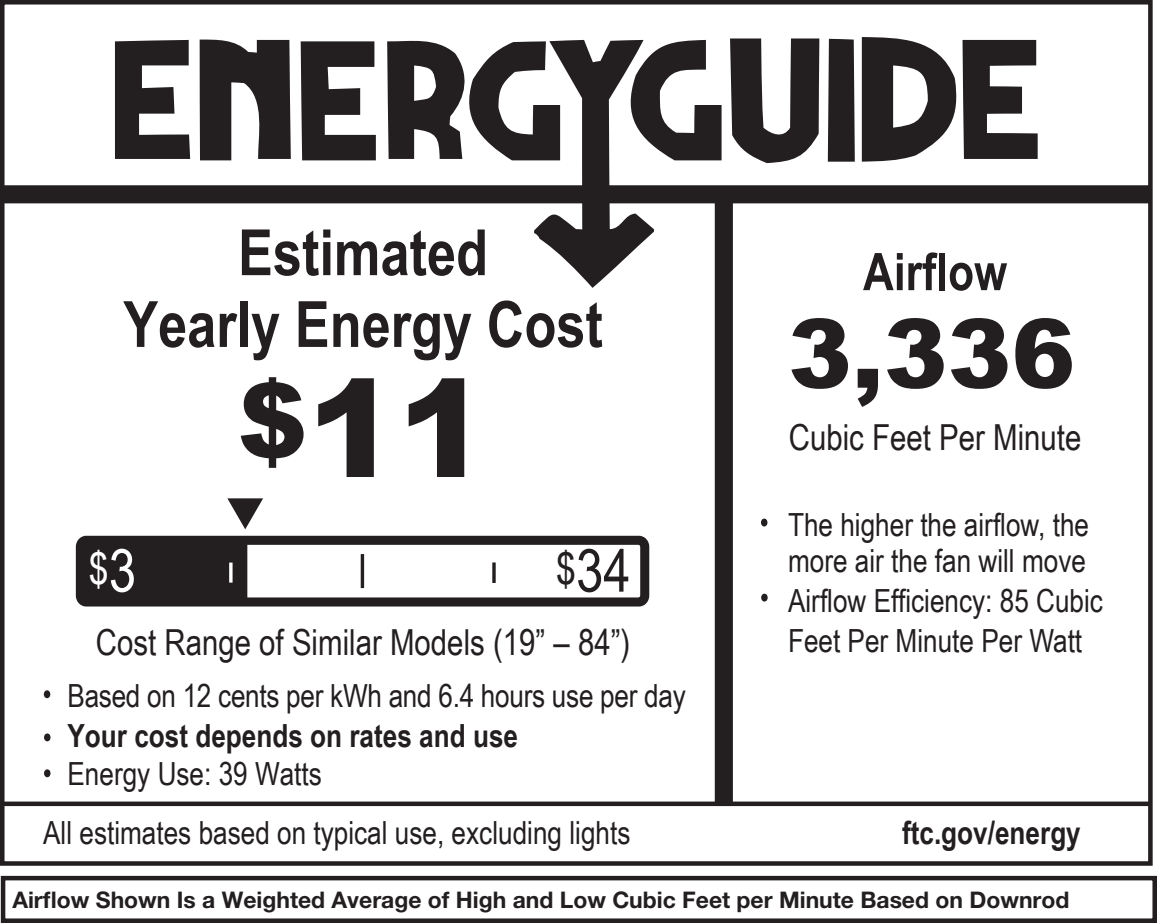
<style>
.page{position:relative;width:1157px;height:923px;background:#fff}
.page>*{position:absolute;margin:0;border:0;box-sizing:border-box;transform-origin:0 0}
.t1{font:900 135.6px "Arial";color:#231f20}
.t2{font:900 95.6px "Arial";color:#231f20}
.t3{font:700 63.6px/71.6px "Arial Narrow";color:#231f20;text-align:center}
.t4{font:59.6px "Arial Narrow";color:#231f20}
.t5{font:700 52px "Arial Narrow";color:#231f20}
.t6{font:44px "Arial Narrow";color:#fff}
.t7{font:36px "Arial Narrow";color:#231f20}
.t8{font:32px/36px "Arial Narrow";color:#231f20}
.t9{font:700 32px "Arial Narrow";color:#231f20}
.t10{font:700 22.8px "Helvetica Neue LT Pro";color:#231f20}
.s1{font-size:103.6px}
.s2{font-size:59.6px}
.s3{font-size:44px}
</style>
<div class="page">
<div style="left:0;top:0;width:1152px;height:865px;border:5px solid #231f20"></div>
<div style="left:2px;top:185px;width:1148px;height:18px;background:#231f20"></div>
<div style="left:2px;top:801px;width:1148px;height:5px;background:#231f20"></div>
<div style="left:76px;top:535px;width:573px;height:71px;border:9px solid #231f20;border-radius:6px"></div>
<div style="left:81px;top:542px;width:166px;height:59px;background:#231f20"></div>
<hr style="left:229px;top:562px;width:3px;height:20px;background:#fff">
<hr style="left:492px;top:562px;width:3px;height:21px;background:#231f20">
<svg style="left:227px;top:498px;width:36px;height:31px"></svg>
<div style="left:714px;top:194px;width:19px;height:609px;background:#231f20"></div>
<svg style="left:730px;top:38px;width:89px;height:125px"></svg>
<div style="left:828px;top:39px;width:26px;height:123px;background:#231f20"></div>
<svg style="left:200px;top:39px;width:91px;height:121px"></svg>
<svg style="left:301px;top:41px;width:75px;height:119px"></svg>
<svg style="left:115px;top:40px;width:75px;height:119px"></svg>
<svg style="left:387px;top:39px;width:334px;height:249px"></svg>
<svg style="left:861px;top:37px;width:176px;height:125px"></svg>
<div style="left:1px;top:875px;width:1156px;height:47px;border:5px solid #231f20"></div>
<svg style="left:44px;top:733px;width:6px;height:8px"></svg>
<svg style="left:44px;top:690px;width:6px;height:8px"></svg>
<svg style="left:44px;top:769px;width:6px;height:8px"></svg>
<svg style="left:761px;top:593px;width:6px;height:8px"></svg>
<svg style="left:761px;top:518px;width:6px;height:8px"></svg>
<hr style="left:361px;top:554px;width:3px;height:34px;background:#231f20">
<h3 class="t3" style="left:123px;top:214px;width:481px">Estimated<br>Yearly Energy Cost</h3>
<h1 class="t1" style="left:238px;top:330px;width:251px"><span class="s1">$</span>11</h1>
<h3 class="t6" style="left:89px;top:536px;width:49px">$<span class="s2">3</span></h3>
<h3 class="t4" style="left:556px;top:527px;width:76px"><span class="s3">$</span>34</h3>
<p class="t7" style="left:96px;top:615px;width:536px">Cost Range of Similar Models (19” – 84”)</p>
<p class="t8" style="left:67px;top:676px;width:620px">Based on 12 cents per kWh and 6.4 hours use per day</p>
<p class="t9" style="left:68px;top:711px;width:452px">Your cost depends on rates and use</p>
<p class="t8" style="left:68px;top:754px;width:256px">Energy Use: 39 Watts</p>
<p class="t8" style="left:43px;top:813px;width:589px">All estimates based on typical use, excluding lights</p>
<h3 class="t5" style="left:863px;top:232px;width:145px">Airflow</h3>
<h2 class="t2" style="left:788px;top:284px;width:289px">3,336</h2>
<p class="t7" style="left:788px;top:410px;width:294px">Cubic Feet Per Minute</p>
<p class="t8" style="left:788px;top:505px;width:302px">The higher the airflow, the more air the fan will move</p>
<p class="t8" style="left:788px;top:579px;width:316px;line-height:40px">Airflow Efficiency: 85 Cubic<br>Feet Per Minute Per Watt</p>
<p class="t9" style="left:902px;top:808px;width:180px">ftc.gov/energy</p>
<p class="t10" style="left:12px;top:885px;width:1058px">Airflow Shown Is a Weighted Average of High and Low Cubic Feet per Minute Based on Downrod</p>
</div>
